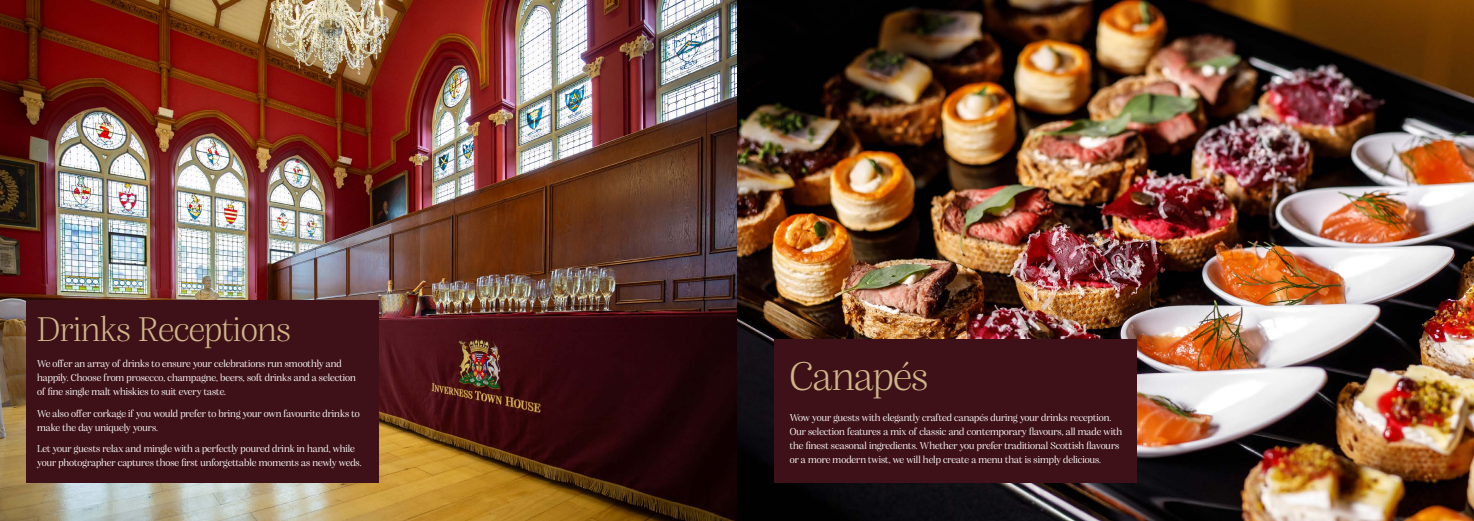
<style>
.page{position:relative;width:1474px;height:521px;background:#fff}
.page>*{position:absolute;margin:0;border:0;box-sizing:border-box;transform-origin:0 0}
.t1{font:300 42px "Alga";color:#cfb589}
.t2{font:300 35.88px "Alga";color:#cfb589}
.t3{font:10.5px/14px "Alga";color:#fff}
</style>
<div class="page">
<img style="left:0;top:0;width:1473px;height:521px">
<div style="left:26px;top:299px;width:352px;height:183px;background:#3e1118"></div>
<div style="left:774px;top:339px;width:362px;height:143px;background:#3e1118"></div>
<h2 class="t2" style="left:37px;top:306px;width:255px">Drinks Receptions</h2>
<p class="t3" style="left:37px;top:356px;width:320px">We offer an array of drinks to ensure your celebrations run smoothly and happily. Choose from prosecco, champagne, beers, soft drinks and a selection of fine single malt whiskies to suit every taste.</p>
<p class="t3" style="left:37px;top:405px;width:324px">We also offer corkage if you would prefer to bring your own favourite drinks to make the day uniquely yours.</p>
<p class="t3" style="left:37px;top:441px;width:326px">Let your guests relax and mingle with a perfectly poured drink in hand, while your photographer captures those first unforgettable moments as newly weds.</p>
<h1 class="t1" style="left:789px;top:348px;width:140px">Canapés</h1>
<p class="t3" style="left:789px;top:410px;width:334px">Wow your guests with elegantly crafted canapés during your drinks reception.<br>Our selection features a mix of classic and contemporary flavours, all made with the finest seasonal ingredients. Whether you prefer traditional Scottish flavours or a more modern twist, we will help create a menu that is simply delicious.</p>
</div>
